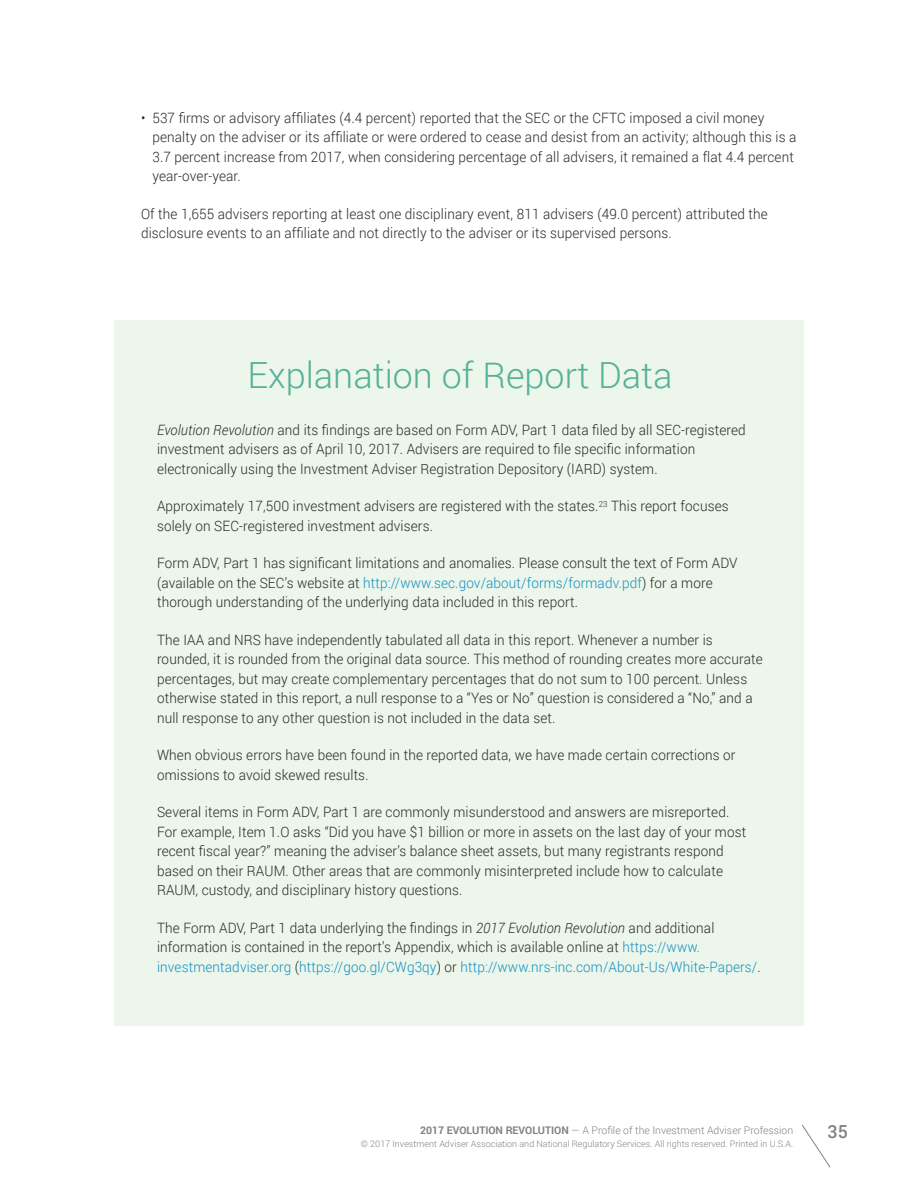
<style>
.page{position:relative;width:918px;height:1188px;background:#fff}
.page>*{position:absolute;margin:0;border:0;box-sizing:border-box;transform-origin:0 0}
.t1{font:300 36px "Roboto";color:#56b198}
.t2{font:500 18px "Roboto";color:#808285}
.t3{font:300 14.25px/19.5px "Roboto";letter-spacing:.01em;color:#292829;scale:.95 1}
.t4{font:300 10.5px "Roboto";color:#808285}
.t5{font:300 9px "Roboto";color:#808285}
.s1{font-style:italic}
.s2{color:#148fc6}
.s3{font-weight:700}
</style>
<div class="page">
<svg style="left:802px;top:1124px;width:29px;height:44px"></svg>
<div style="left:114px;top:320px;width:690px;height:706px;background:#ecf6ea"></div>
<p class="t3" style="left:152px;top:108px;width:679px;text-indent:-11px">• 537 firms or advisory affiliates (4.4 percent) reported that the SEC or the CFTC imposed a civil money penalty on the adviser or its affiliate or were ordered to cease and desist from an activity; although this is a 3.7 percent increase from 2017, when considering percentage of all advisers, it remained a flat 4.4 percent year-over-year.</p>
<p class="t3" style="left:141px;top:204px;width:661px">Of the 1,655 advisers reporting at least one disciplinary event, 811 advisers (49.0 percent) attributed the disclosure events to an affiliate and not directly to the adviser or its supervised persons.</p>
<h1 class="t1" style="left:247px;top:351px;width:427px">Explanation of Report Data</h1>
<p class="t3" style="left:157px;top:420px;width:621px"><span class="s1">Evolution Revolution</span> and its findings are based on Form ADV, Part 1 data filed by all SEC-registered investment advisers as of April 10, 2017. Advisers are required to file specific information electronically using the Investment Adviser Registration Depository (IARD) system.</p>
<p class="t3" style="left:157px;top:496px;width:603px">Approximately 17,500 investment advisers are registered with the states.<sup>23</sup> This report focuses solely on SEC-registered investment advisers.</p>
<p class="t3" style="left:157px;top:553px;width:613px">Form ADV, Part 1 has significant limitations and anomalies. Please consult the text of Form ADV (available on the SEC’s website at <span class="s2">http://www.sec.gov/about/forms/formadv.pdf</span>) for a more thorough understanding of the underlying data included in this report.</p>
<p class="t3" style="left:157px;top:630px;width:639px">The IAA and NRS have independently tabulated all data in this report. Whenever a number is rounded, it is rounded from the original data source. This method of rounding creates more accurate percentages, but may create complementary percentages that do not sum to 100 percent. Unless otherwise stated in this report, a null response to a “Yes or No” question is considered a “No,” and a null response to any other question is not included in the data set.</p>
<p class="t3" style="left:157px;top:745px;width:610px">When obvious errors have been found in the reported data, we have made certain corrections or omissions to avoid skewed results.</p>
<p class="t3" style="left:157px;top:802px;width:622px">Several items in Form ADV, Part 1 are commonly misunderstood and answers are misreported.<br>For example, Item 1.O asks “Did you have $1 billion or more in assets on the last day of your most recent fiscal year?” meaning the adviser’s balance sheet assets, but many registrants respond based on their RAUM. Other areas that are commonly misinterpreted include how to calculate RAUM, custody, and disciplinary history questions.</p>
<p class="t3" style="left:157px;top:918px;width:637px">The Form ADV, Part 1 data underlying the findings in <span class="s1">2017 Evolution Revolution</span> and additional information is contained in the report’s Appendix, which is available online at <span class="s2">https://www. investmentadviser.org</span> (<span class="s2">https://goo.gl/CWg3qy</span>) or <span class="s2">http://www.nrs-inc.com/About-Us/White-Papers/</span>.</p>
<p class="t4" style="left:420px;top:1123px;width:375px"><span class="s3">2017 EVOLUTION REVOLUTION</span> — A Profile of the Investment Adviser Profession</p>
<p class="t5" style="left:361px;top:1138px;width:434px">© 2017 Investment Adviser Association and National Regulatory Services. All rights reserved. Printed in U.S.A.</p>
<p class="t2" style="left:828px;top:1119px;width:22px">35</p>
</div>
